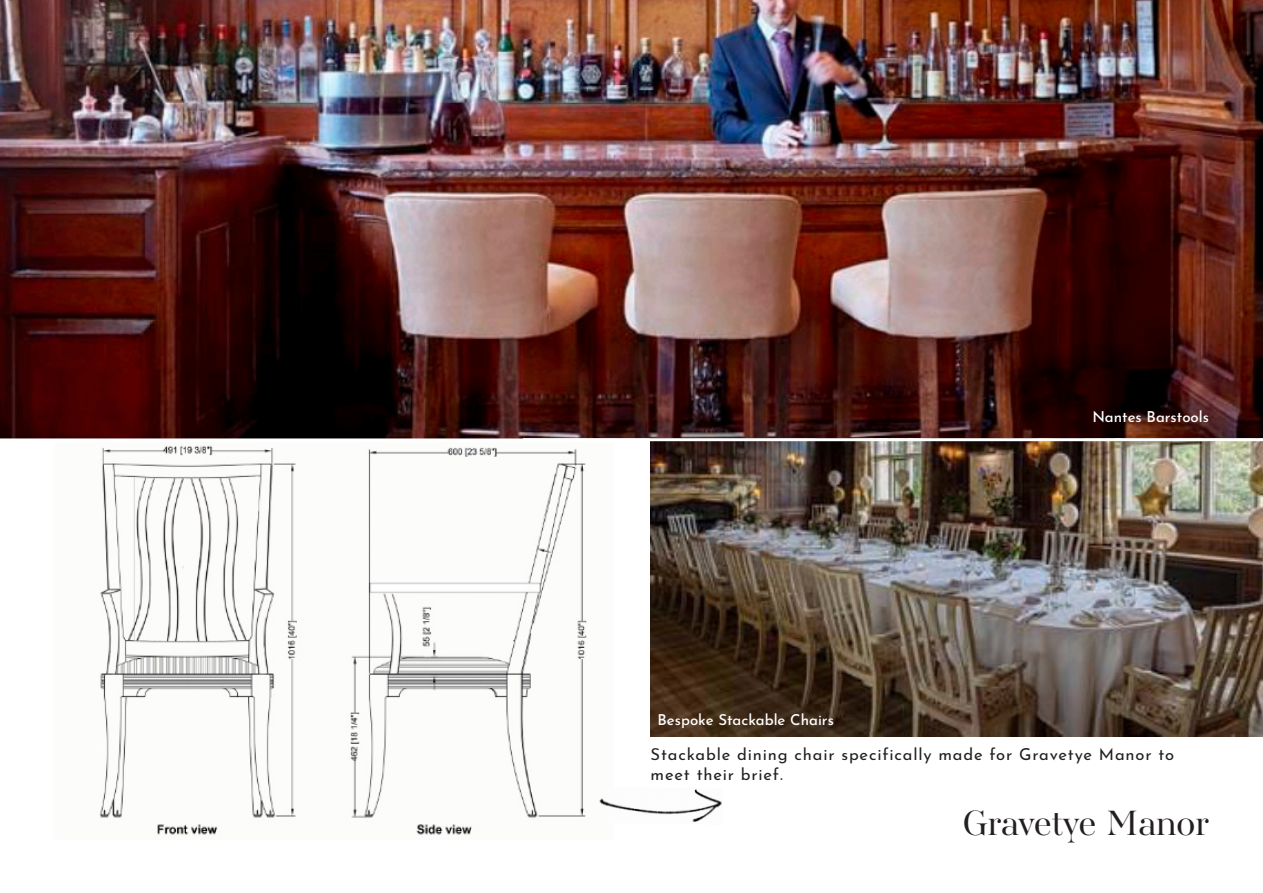
<style>
.page{position:relative;width:1263px;height:893px;background:#fff}
.page>*{position:absolute;margin:0;border:0;box-sizing:border-box;transform-origin:0 0}
.t1{font:36px "AW Conqueror Std Didot";letter-spacing:-.02em;color:#231f20}
.t2{font:16.5px/20.2px "Josefin Sans";letter-spacing:.05em;color:#231f20}
.t3{font:500 15px "Josefin Sans";color:#fff}
</style>
<div class="page">
<img style="left:0;top:0;width:1263px;height:438px">
<img style="left:651px;top:441px;width:612px;height:296px">
<img style="left:99px;top:445px;width:488px;height:390px">
<img style="left:599px;top:789px;width:123px;height:33px">
<p class="t3" style="left:657px;top:708px;width:178px">Bespoke Stackable Chairs</p>
<p class="t3" style="left:1092px;top:405px;width:118px">Nantes Barstools</p>
<p class="t2" style="left:651px;top:742px;width:525px">Stackable dining chair specifically made for Gravetye Manor to meet their brief.</p>
<h1 class="t1" style="left:963px;top:805px;width:248px">Gravetye Manor</h1>
</div>
